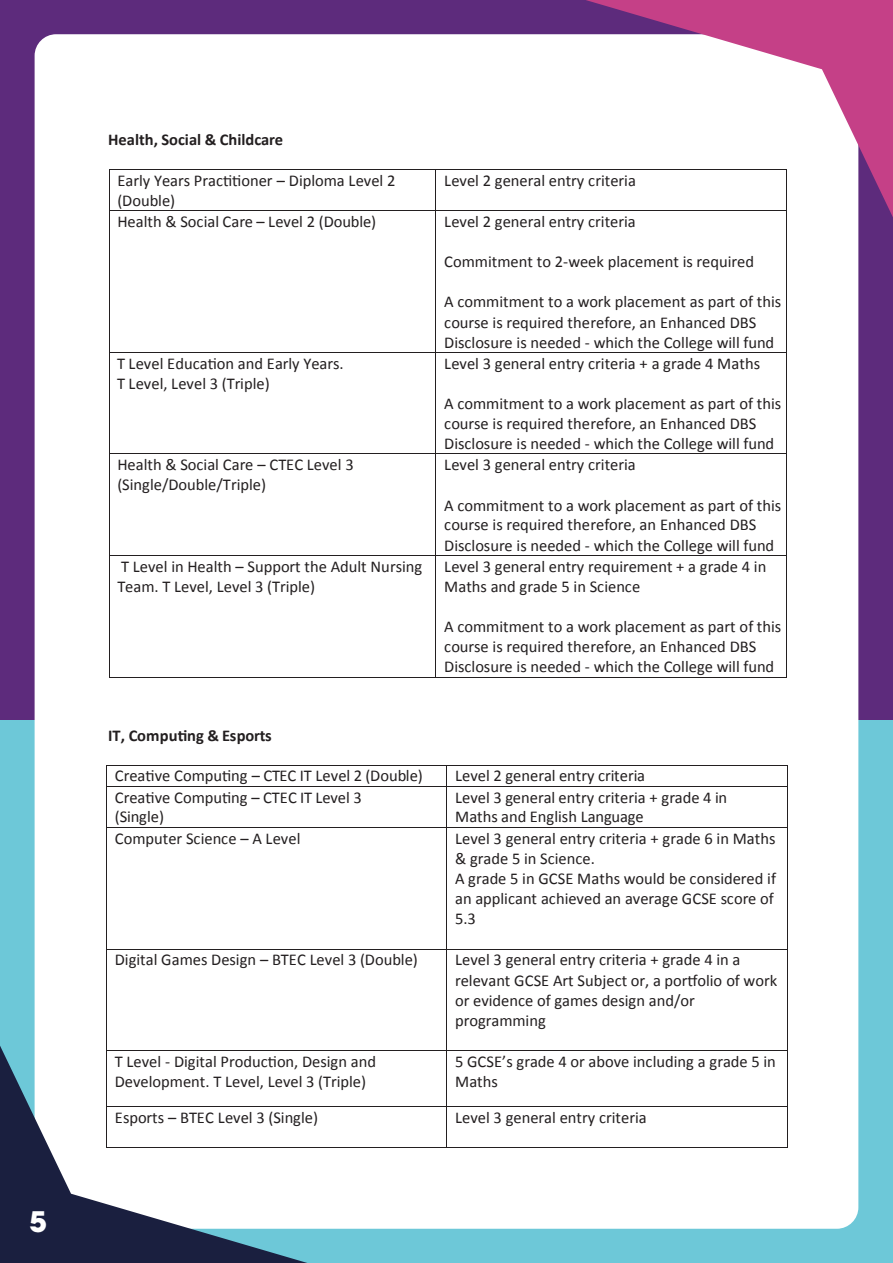
<style>
.page{position:relative;width:893px;height:1263px;background:#fff}
.page>*{position:absolute;margin:0;border:0;box-sizing:border-box;transform-origin:0 0}
.t1{font:700 28.05px "ITC Avant Garde Pro";color:#fff}
.t2{font:16.5px/20.1px "Calibri";color:#231f20}
.t3{font:700 16.5px "Calibri";letter-spacing:.005em;color:#231f20}
</style>
<div class="page">
<div style="left:0;top:0;width:893px;height:721px;background:#5d2b7c"></div>
<div style="left:0;top:721px;width:893px;height:542px;background:#6dc8d8"></div>
<div style="left:35px;top:34px;width:823px;height:1195px;background:#fff;border-radius:21px"></div>
<svg style="left:586px;top:0;width:307px;height:217px"></svg>
<svg style="left:0;top:1045px;width:307px;height:218px"></svg>
<hr style="left:110px;top:169px;width:326px;height:1px;background:#231f20">
<hr style="left:436px;top:169px;width:350px;height:1px;background:#231f20">
<hr style="left:109px;top:170px;width:1px;height:40px;background:#231f20">
<hr style="left:436px;top:170px;width:1px;height:40px;background:#231f20">
<hr style="left:786px;top:170px;width:1px;height:40px;background:#231f20">
<hr style="left:110px;top:210px;width:326px;height:1px;background:#231f20">
<hr style="left:436px;top:210px;width:350px;height:1px;background:#231f20">
<hr style="left:109px;top:211px;width:1px;height:141px;background:#231f20">
<hr style="left:436px;top:211px;width:1px;height:141px;background:#231f20">
<hr style="left:786px;top:211px;width:1px;height:141px;background:#231f20">
<hr style="left:110px;top:352px;width:326px;height:1px;background:#231f20">
<hr style="left:436px;top:352px;width:350px;height:1px;background:#231f20">
<hr style="left:109px;top:353px;width:1px;height:101px;background:#231f20">
<hr style="left:436px;top:353px;width:1px;height:101px;background:#231f20">
<hr style="left:786px;top:353px;width:1px;height:101px;background:#231f20">
<hr style="left:110px;top:454px;width:326px;height:1px;background:#231f20">
<hr style="left:436px;top:454px;width:350px;height:1px;background:#231f20">
<hr style="left:109px;top:454px;width:1px;height:101px;background:#231f20">
<hr style="left:436px;top:454px;width:1px;height:101px;background:#231f20">
<hr style="left:786px;top:454px;width:1px;height:101px;background:#231f20">
<hr style="left:110px;top:555px;width:326px;height:1px;background:#231f20">
<hr style="left:436px;top:555px;width:350px;height:1px;background:#231f20">
<hr style="left:109px;top:556px;width:1px;height:121px;background:#231f20">
<hr style="left:110px;top:677px;width:326px;height:1px;background:#231f20">
<hr style="left:436px;top:556px;width:1px;height:121px;background:#231f20">
<hr style="left:436px;top:677px;width:350px;height:1px;background:#231f20">
<hr style="left:786px;top:556px;width:1px;height:121px;background:#231f20">
<hr style="left:107px;top:765px;width:339px;height:1px;background:#231f20">
<hr style="left:447px;top:765px;width:340px;height:1px;background:#231f20">
<svg style="left:106px;top:765px;width:1px;height:22px"></svg>
<hr style="left:107px;top:786px;width:339px;height:1px;background:#231f20">
<svg style="left:446px;top:765px;width:1px;height:22px"></svg>
<hr style="left:447px;top:786px;width:340px;height:1px;background:#231f20">
<svg style="left:787px;top:765px;width:1px;height:22px"></svg>
<hr style="left:106px;top:787px;width:1px;height:40px;background:#231f20">
<hr style="left:446px;top:787px;width:1px;height:40px;background:#231f20">
<hr style="left:787px;top:787px;width:1px;height:40px;background:#231f20">
<hr style="left:107px;top:827px;width:339px;height:1px;background:#231f20">
<hr style="left:447px;top:827px;width:340px;height:1px;background:#231f20">
<hr style="left:106px;top:828px;width:1px;height:121px;background:#231f20">
<hr style="left:446px;top:828px;width:1px;height:121px;background:#231f20">
<hr style="left:787px;top:828px;width:1px;height:121px;background:#231f20">
<hr style="left:107px;top:949px;width:339px;height:1px;background:#231f20">
<hr style="left:447px;top:949px;width:340px;height:1px;background:#231f20">
<hr style="left:106px;top:950px;width:1px;height:100px;background:#231f20">
<hr style="left:446px;top:950px;width:1px;height:100px;background:#231f20">
<hr style="left:787px;top:950px;width:1px;height:100px;background:#231f20">
<hr style="left:107px;top:1050px;width:339px;height:1px;background:#231f20">
<hr style="left:447px;top:1050px;width:340px;height:1px;background:#231f20">
<hr style="left:106px;top:1051px;width:1px;height:55px;background:#231f20">
<hr style="left:446px;top:1051px;width:1px;height:55px;background:#231f20">
<hr style="left:787px;top:1051px;width:1px;height:55px;background:#231f20">
<hr style="left:107px;top:1106px;width:339px;height:1px;background:#231f20">
<hr style="left:447px;top:1106px;width:340px;height:1px;background:#231f20">
<hr style="left:106px;top:1107px;width:1px;height:40px;background:#231f20">
<hr style="left:107px;top:1147px;width:339px;height:1px;background:#231f20">
<hr style="left:446px;top:1107px;width:1px;height:40px;background:#231f20">
<hr style="left:447px;top:1147px;width:340px;height:1px;background:#231f20">
<hr style="left:787px;top:1107px;width:1px;height:40px;background:#231f20">
<h1 class="t1" style="left:30px;top:1203px;width:19px">5</h1>
<p class="t3" style="left:108px;top:128px;width:176px">Health, Social &amp; Childcare</p>
<p class="t2" style="left:117px;top:170px;width:280px">Early Years Practitioner – Diploma Level 2 (Double)</p>
<p class="t2" style="left:444px;top:170px;width:193px">Level 2 general entry criteria</p>
<p class="t2" style="left:117px;top:211px;width:260px">Health &amp; Social Care – Level 2 (Double)</p>
<p class="t2" style="left:444px;top:211px;width:193px">Level 2 general entry criteria</p>
<p class="t2" style="left:444px;top:251px;width:311px">Commitment to 2-week placement is required</p>
<p class="t2" style="left:444px;top:291px;width:339px">A commitment to a work placement as part of this course is required therefore, an Enhanced DBS<br>Disclosure is needed - which the College will fund</p>
<p class="t2" style="left:117px;top:353px;width:228px">T Level Education and Early Years.<br>T Level, Level 3 (Triple)</p>
<p class="t2" style="left:444px;top:353px;width:317px">Level 3 general entry criteria + a grade 4 Maths</p>
<p class="t2" style="left:444px;top:393px;width:339px">A commitment to a work placement as part of this course is required therefore, an Enhanced DBS<br>Disclosure is needed - which the College will fund</p>
<p class="t2" style="left:117px;top:454px;width:238px">Health &amp; Social Care – CTEC Level 3 (Single/Double/Triple)</p>
<p class="t2" style="left:444px;top:454px;width:193px">Level 3 general entry criteria</p>
<p class="t2" style="left:444px;top:495px;width:339px">A commitment to a work placement as part of this course is required therefore, an Enhanced DBS<br>Disclosure is needed - which the College will fund</p>
<p class="t2" style="left:117px;top:556px;width:306px">T Level in Health – Support the Adult Nursing<br>Team. T Level, Level 3 (Triple)</p>
<p class="t2" style="left:444px;top:556px;width:324px">Level 3 general entry requirement + a grade 4 in<br>Maths and grade 5 in Science</p>
<p class="t2" style="left:444px;top:616px;width:339px">A commitment to a work placement as part of this course is required therefore, an Enhanced DBS<br>Disclosure is needed - which the College will fund</p>
<p class="t3" style="left:108px;top:723px;width:165px">IT, Computing &amp; Esports</p>
<p class="t2" style="left:115px;top:765px;width:310px">Creative Computing – CTEC IT Level 2 (Double)</p>
<p class="t2" style="left:455px;top:765px;width:191px">Level 2 general entry criteria</p>
<p class="t2" style="left:115px;top:788px;width:248px;line-height:18.8px">Creative Computing – CTEC IT Level 3 (Single)</p>
<p class="t2" style="left:455px;top:788px;width:274px;line-height:18.8px">Level 3 general entry criteria + grade 4 in<br>Maths and English Language</p>
<p class="t2" style="left:115px;top:828px;width:187px">Computer Science – A Level</p>
<p class="t2" style="left:455px;top:828px;width:322px">Level 3 general entry criteria + grade 6 in Maths &amp; grade 5 in Science.<br>A grade 5 in GCSE Maths would be considered if an applicant achieved an average GCSE score of<br>5.3</p>
<p class="t2" style="left:115px;top:949px;width:305px">Digital Games Design – BTEC Level 3 (Double)</p>
<p class="t2" style="left:455px;top:949px;width:324px">Level 3 general entry criteria + grade 4 in a relevant GCSE Art Subject or, a portfolio of work or evidence of games design and/or programming</p>
<p class="t2" style="left:115px;top:1051px;width:263px">T Level - Digital Production, Design and<br>Development. T Level, Level 3 (Triple)</p>
<p class="t2" style="left:455px;top:1051px;width:322px">5 GCSE’s grade 4 or above including a grade 5 in<br>Maths</p>
<p class="t2" style="left:115px;top:1107px;width:205px">Esports – BTEC Level 3 (Single)</p>
<p class="t2" style="left:455px;top:1107px;width:193px">Level 3 general entry criteria</p>
</div>
